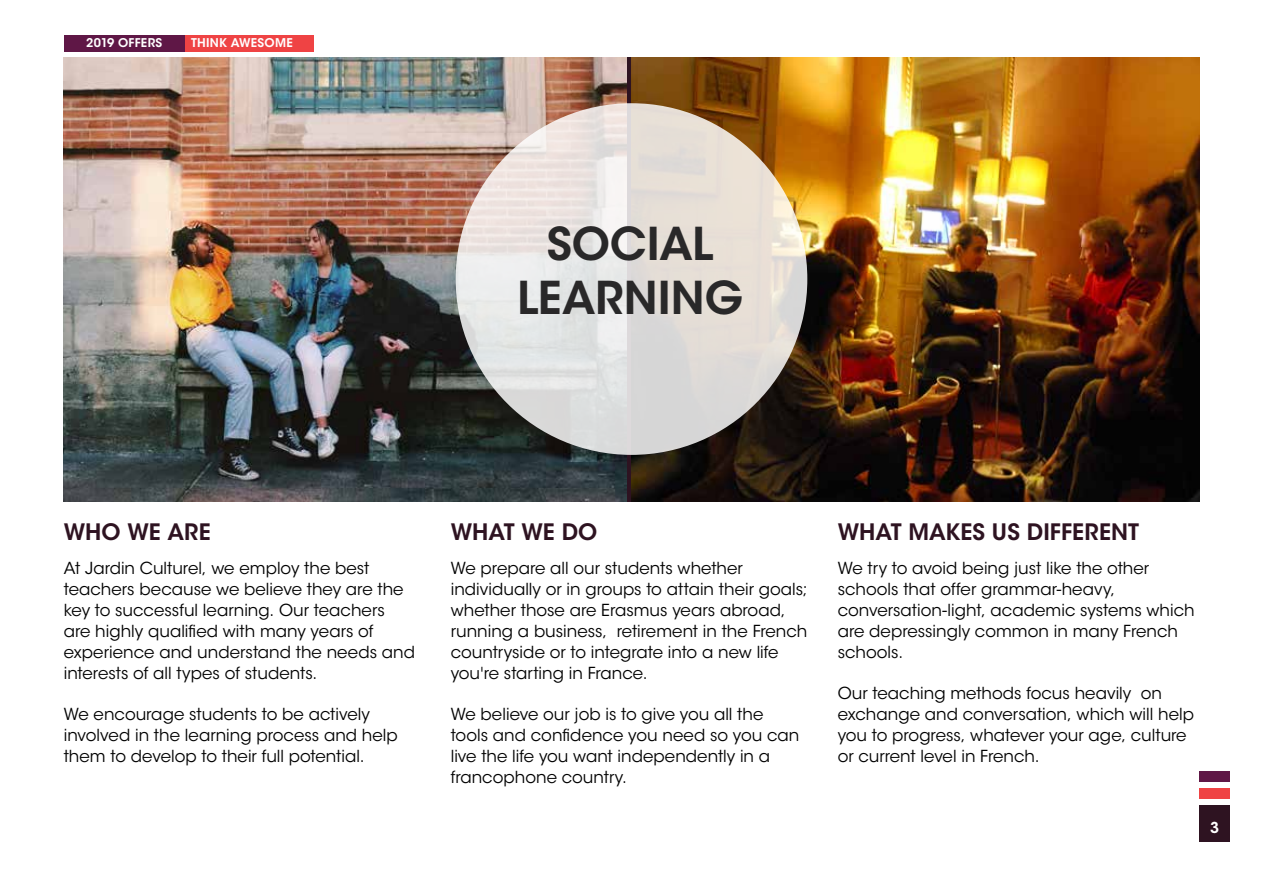
<style>
.page{position:relative;width:1263px;height:893px;background:#fff}
.page>*{position:absolute;margin:0;border:0;box-sizing:border-box;transform-origin:0 0}
.t1{font:600 45px/54px "ITC Avant Garde Std";color:#292829;text-align:center}
.t2{font:600 22.5px "ITC Avant Garde Std";color:#2e1321}
.t3{font:16.5px/21px "ITC Avant Garde Std";color:#000}
.t4{font:600 15px "ITC Avant Garde Std";color:#fff}
.t5{font:600 12px "ITC Avant Garde Std";letter-spacing:.02em;color:#fff}
</style>
<div class="page">
<div style="left:64px;top:35px;width:121px;height:16px;background:#5f1746"></div>
<div style="left:185px;top:35px;width:128px;height:16px;background:#ef4344"></div>
<img style="left:64px;top:57px;width:562px;height:444px">
<img style="left:631px;top:57px;width:568px;height:444px">
<svg style="left:456px;top:103px;width:351px;height:352px;background:#e4e0dd"></svg>
<div style="left:1199px;top:805px;width:31px;height:37px;background:#2e1321"></div>
<div style="left:1199px;top:788px;width:31px;height:11px;background:#ef4344"></div>
<div style="left:1199px;top:770px;width:31px;height:11px;background:#5f1746"></div>
<p class="t5" style="left:86px;top:35px;width:78px">2019 OFFERS</p>
<p class="t5" style="left:191px;top:35px;width:103px">THINK AWESOME</p>
<h1 class="t1" style="left:517px;top:217px;width:228px">SOCIAL<br>LEARNING</h1>
<h2 class="t2" style="left:64px;top:518px;width:148px">WHO WE ARE</h2>
<p class="t3" style="left:64px;top:557px;width:353px">At Jardin Culturel, we employ the best teachers because we believe they are the key to successful learning. Our teachers are highly qualified with many years of experience and understand the needs and interests of all types of students.</p>
<p class="t3" style="left:64px;top:704px;width:335px">We encourage students to be actively involved in the learning process and help them to develop to their full potential.</p>
<h2 class="t2" style="left:451px;top:518px;width:148px">WHAT WE DO</h2>
<h2 class="t2" style="left:838px;top:518px;width:303px">WHAT MAKES US DIFFERENT</h2>
<p class="t3" style="left:451px;top:557px;width:358px">We prepare all our students whether individually or in groups to attain their goals; whether those are Erasmus years abroad, running a business, retirement in the French countryside or to integrate into a new life you're starting in France.</p>
<p class="t3" style="left:451px;top:704px;width:350px">We believe our job is to give you all the tools and confidence you need so you can live the life you want independently in a francophone country.</p>
<p class="t3" style="left:838px;top:557px;width:359px">We try to avoid being just like the other schools that offer grammar-heavy, conversation-light, academic systems which are depressingly common in many French schools.</p>
<p class="t3" style="left:838px;top:683px;width:358px">Our teaching methods focus heavily on exchange and conversation, which will help you to progress, whatever your age, culture or current level in French.</p>
<p class="t4" style="left:1210px;top:818px;width:11px">3</p>
</div>
